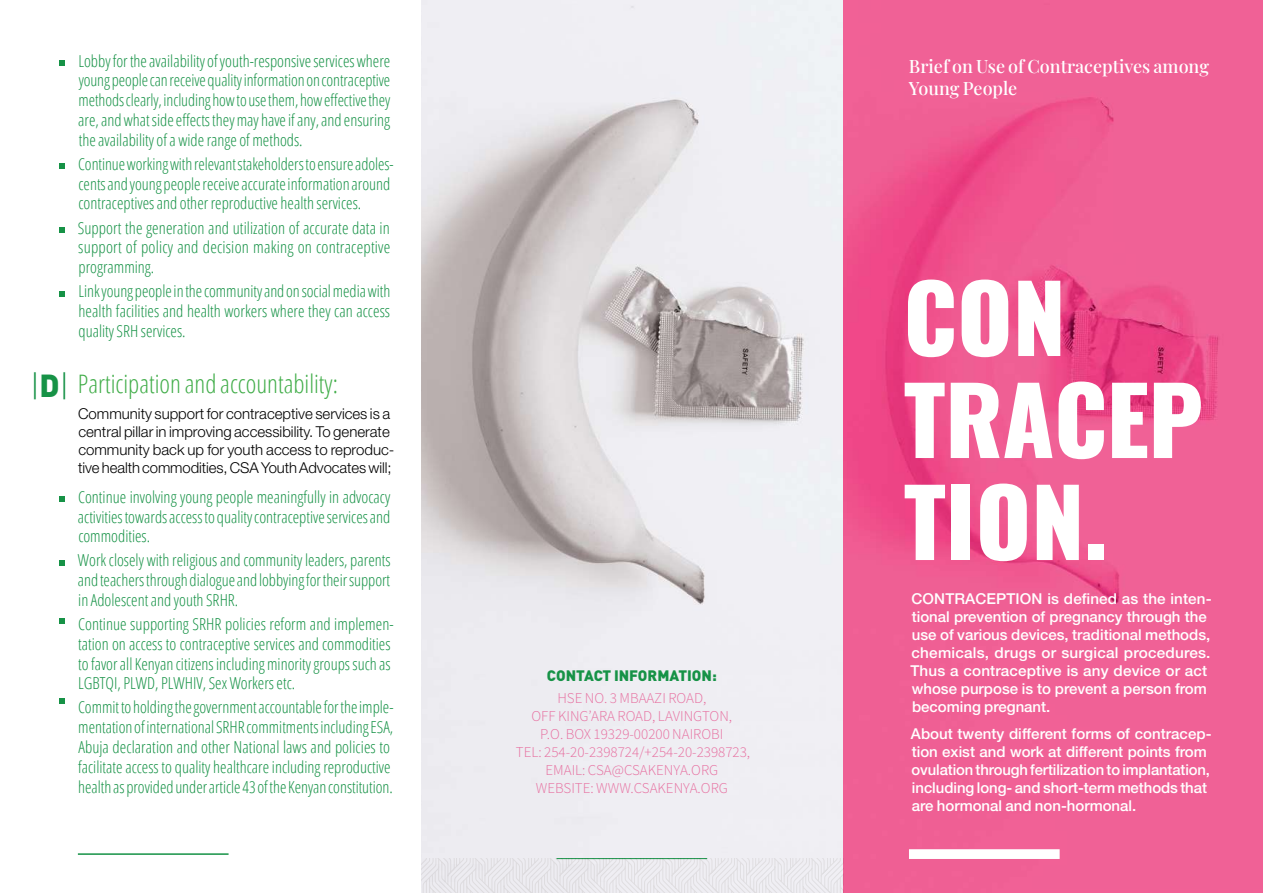
<style>
.page{position:relative;width:1263px;height:893px;background:#fff}
.page>*{position:absolute;margin:0;border:0;box-sizing:border-box;transform-origin:0 0}
.t1{font:800 93px/102px "Oswald";color:#fff}
.t2{font:300 condensed 25.5px "Open Sans";color:#41ad49}
.t3{font:500 18px/21.6px "Playfair Display";color:#fff}
.t4{font:300 condensed 16.5px/19.8px "Open Sans";color:#169246;text-align:justify}
.t5{font:500 15px/18px "Helvetica Neue LT Std";color:#fff}
.t6{font:300 15px/18px "Helvetica Neue LT Std";color:#000}
.t7{font:15px/18px "Source Sans Variable";letter-spacing:.005em;color:#e76e9f;text-align:center}
.t8{font:900 15px "DIN Pro";color:#169246}
.s1{font-family:"DIN Pro";font-stretch:normal;font-size:31.5px;color:#169246}
.s2{font-family:"DIN Pro";font-weight:900;font-stretch:normal;font-size:31.5px;color:#169246}
</style>
<div class="page">
<svg style="left:59px;top:291px;width:6px;height:5px"></svg>
<svg style="left:59px;top:227px;width:6px;height:6px"></svg>
<svg style="left:59px;top:164px;width:6px;height:5px"></svg>
<svg style="left:59px;top:60px;width:6px;height:6px"></svg>
<img style="left:421px;top:0;width:842px;height:893px">
<div style="left:909px;top:849px;width:151px;height:10px;background:#fff"></div>
<hr style="left:78px;top:853px;width:151px;height:2px;background:#169246">
<hr style="left:556px;top:858px;width:151px;height:1px;background:#169246">
<svg style="left:59px;top:496px;width:6px;height:6px"></svg>
<svg style="left:59px;top:698px;width:6px;height:5px"></svg>
<svg style="left:59px;top:618px;width:6px;height:5px"></svg>
<svg style="left:59px;top:560px;width:6px;height:6px"></svg>
<svg style="left:421px;top:859px;width:422px;height:34px;background:#e8e7eb"></svg>
<p class="t4" style="left:78px;top:50px;width:314px">Lobby for the availability of youth-responsive services where young people can receive quality information on contraceptive methods clearly, including how to use them, how effective they are, and what side effects they may have if any, and ensuring the availability of a wide range of methods.</p>
<p class="t4" style="left:78px;top:153px;width:317px;text-align:left">Continue working with relevant stakeholders to ensure adoles&shy;cents and young people receive accurate information around contraceptives and other reproductive health services.</p>
<p class="t4" style="left:78px;top:217px;width:314px">Support the generation and utilization of accurate data in support of policy and decision making on contraceptive programming.</p>
<p class="t4" style="left:78px;top:281px;width:313px">Link young people in the community and on social media with health facilities and health workers where they can access quality SRH services.</p>
<h2 class="t2" style="left:30px;top:366px;width:309px"><span class="s1">|</span><span class="s2">D</span><span class="s1">|</span> Participation and accountability:</h2>
<p class="t6" style="left:78px;top:405px;width:318px">Community support for contraceptive services is a central pillar in improving accessibility. To generate community back up for youth access to reproduc&shy;tive health commodities, CSA Youth Advocates will;</p>
<p class="t4" style="left:78px;top:486px;width:314px">Continue involving young people meaningfully in advocacy activities towards access to quality contraceptive services and commodities.</p>
<p class="t4" style="left:78px;top:550px;width:314px">Work closely with religious and community leaders, parents and teachers through dialogue and lobbying for their support in Adolescent and youth SRHR.</p>
<p class="t4" style="left:78px;top:614px;width:317px;text-align:left">Continue supporting SRHR policies reform and implemen&shy;tation on access to contraceptive services and commodities to favor all Kenyan citizens including minority groups such as LGBTQI, PLWD, PLWHIV, Sex Workers etc.</p>
<p class="t4" style="left:78px;top:697px;width:317px;text-align:left">Commit to holding the government accountable for the imple&shy;mentation of international SRHR commitments including ESA, Abuja declaration and other National laws and policies to facilitate access to quality healthcare including reproductive health as provided under article 43 of the Kenyan constitution.</p>
<p class="t8" style="left:547px;top:666px;width:171px">CONTACT INFORMATION:</p>
<p class="t7" style="left:516px;top:689px;width:236px">HSE NO. 3 MBAAZI ROAD,<br>OFF KING’ARA ROAD, LAVINGTON,<br>P.O. BOX 19329-00200 NAIROBI<br>TEL: 254-20-2398724/+254-20-2398723,<br>EMAIL: CSA@CSAKENYA.ORG<br>WEBSITE: WWW.CSAKENYA.ORG</p>
<p class="t3" style="left:909px;top:54px;width:301px">Brief on Use of Contraceptives among<br>Young People</p>
<h1 class="t1" style="left:903px;top:271px;width:301px">CON<br>TRACEP<br>TION.</h1>
<p class="t5" style="left:910px;top:590px;width:303px">CONTRACEPTION is defined as the inten&shy;tional prevention of pregnancy through the use of various devices, traditional methods, chemicals, drugs or surgical procedures.<br>Thus a contraceptive is any device or act whose purpose is to prevent a person from becoming pregnant.</p>
<p class="t5" style="left:911px;top:724px;width:302px">About twenty different forms of contracep&shy;tion exist and work at different points from ovulation through fertilization to implantation, including long- and short-term methods that are hormonal and non-hormonal.</p>
</div>
